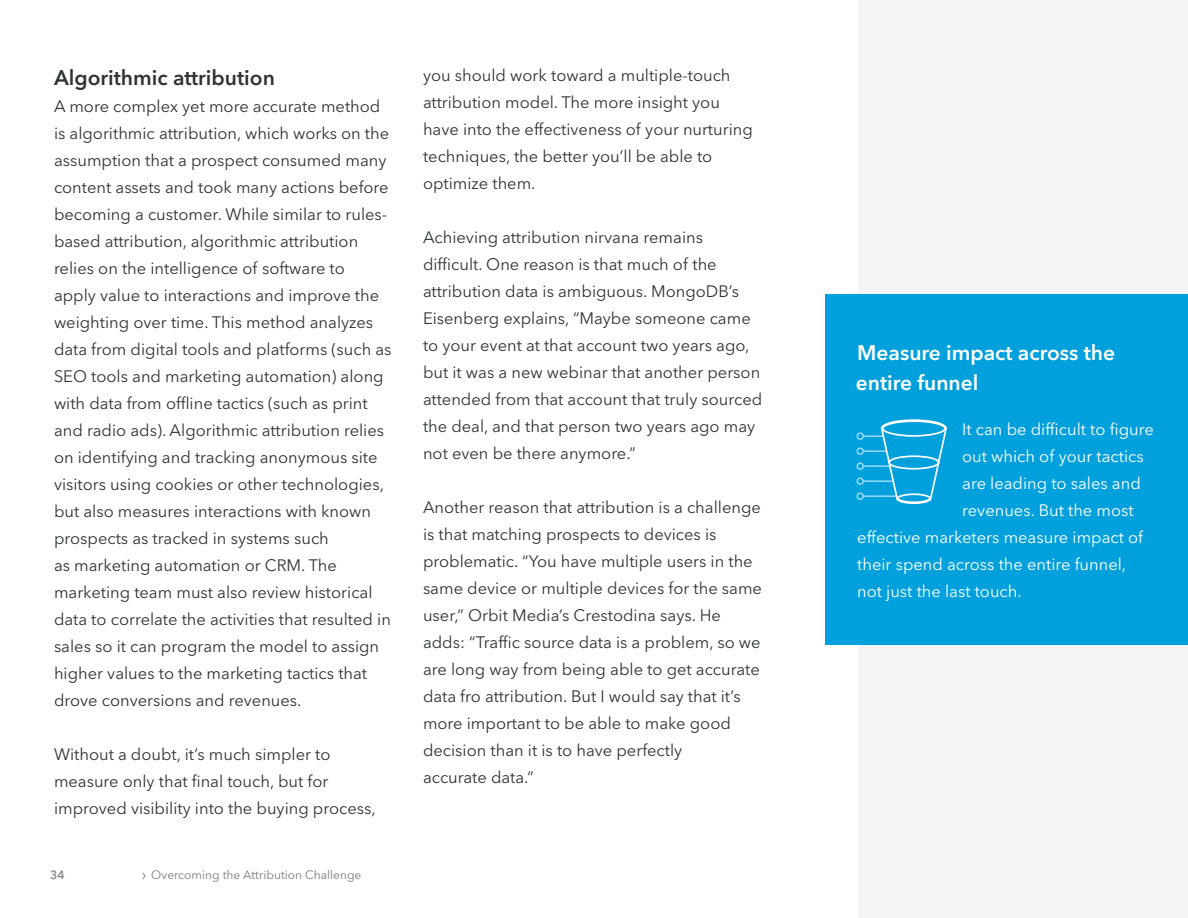
<style>
.page{position:relative;width:1188px;height:918px;background:#fff}
.page>*{position:absolute;margin:0;border:0;box-sizing:border-box;transform-origin:0 0}
.t1{font:600 21px/30px "Avenir Next LT Pro";color:#fff}
.t2{font:600 21px "Avenir Next LT Pro";color:#303336}
.t3{font:16.5px/27px "Avenir Next LT Pro";color:#303336}
.t4{font:16.5px "Avenir Next LT Pro";color:#fff}
.t5{font:12px "Avenir Next LT Pro";color:#7b7c7f}
.t6{font:600 12px "Avenir Next LT Pro";color:#86898c}
.s1{font-size:16.5px;color:#86898c}
</style>
<div class="page">
<div style="left:859px;top:0;width:329px;height:918px;background:#f3f4f6"></div>
<div style="left:825px;top:294px;width:363px;height:351px;background:#00a0dc"></div>
<hr style="left:863px;top:435px;width:21px;height:2px;background:#9bdaf3">
<div style="left:856px;top:432px;width:8px;height:8px;border:2px solid #9bdaf3;border-radius:50%"></div>
<hr style="left:863px;top:450px;width:23px;height:2px;background:#9bdaf3">
<div style="left:856px;top:447px;width:8px;height:8px;border:2px solid #9bdaf3;border-radius:50%"></div>
<hr style="left:863px;top:465px;width:27px;height:2px;background:#9bdaf3">
<div style="left:856px;top:462px;width:8px;height:8px;border:2px solid #9bdaf3;border-radius:50%"></div>
<hr style="left:863px;top:480px;width:30px;height:2px;background:#9bdaf3">
<div style="left:856px;top:477px;width:8px;height:8px;border:2px solid #9bdaf3;border-radius:50%"></div>
<hr style="left:863px;top:495px;width:33px;height:2px;background:#9bdaf3">
<div style="left:856px;top:492px;width:8px;height:8px;border:2px solid #9bdaf3;border-radius:50%"></div>
<svg style="left:882px;top:419px;width:64px;height:85px"></svg>
<div style="left:882px;top:420px;width:64px;height:17px;border:2px solid #fff;border-radius:50%"></div>
<p class="t2" style="left:54px;top:65px;width:222px">Algorithmic attribution</p>
<p class="t3" style="left:54px;top:93px;width:339px">A more complex yet more accurate method is algorithmic attribution, which works on the assumption that a prospect consumed many content assets and took many actions before becoming a customer. While similar to rules&shy;based attribution, algorithmic attribution relies on the intelligence of software to<br>apply value to interactions and improve the weighting over time. This method analyzes data from digital tools and platforms (such as SEO tools and marketing automation) along with data from offline tactics (such as print and radio ads). Algorithmic attribution relies on identifying and tracking anonymous site visitors using cookies or other technologies, but also measures interactions with known prospects as tracked in systems such<br>as marketing automation or CRM. The marketing team must also review historical data to correlate the activities that resulted in sales so it can program the model to assign higher values to the marketing tactics that drove conversions and revenues.</p>
<p class="t3" style="left:54px;top:741px;width:323px">Without a doubt, it’s much simpler to measure only that final touch, but for improved visibility into the buying process,</p>
<p class="t6" style="left:50px;top:868px;width:16px">34</p>
<p class="t5" style="left:142px;top:868px;width:221px"><span class="s1">›</span> Overcoming the Attribution Challenge</p>
<p class="t3" style="left:423px;top:62px;width:331px">you should work toward a multiple-touch attribution model. The more insight you have into the effectiveness of your nurturing techniques, the better you’ll be able to optimize them.</p>
<p class="t3" style="left:423px;top:224px;width:341px">Achieving attribution nirvana remains difficult. One reason is that much of the attribution data is ambiguous. MongoDB’s Eisenberg explains, “Maybe someone came to your event at that account two years ago, but it was a new webinar that another person attended from that account that truly sourced the deal, and that person two years ago may not even be there anymore.”</p>
<p class="t3" style="left:423px;top:494px;width:341px">Another reason that attribution is a challenge is that matching prospects to devices is problematic. “You have multiple users in the same device or multiple devices for the same user,” Orbit Media’s Crestodina says. He adds: “Traffic source data is a problem, so we are long way from being able to get accurate data fro attribution. But I would say that it’s more important to be able to make good decision than it is to have perfectly<br>accurate data.”</p>
<p class="t1" style="left:856px;top:337px;width:261px">Measure impact across the entire funnel</p>
<p class="t4" style="left:962px;top:419px;width:193px">It can be difficult to figure</p>
<p class="t4" style="left:962px;top:446px;width:183px">out which of your tactics</p>
<p class="t4" style="left:962px;top:473px;width:180px">are leading to sales and</p>
<p class="t4" style="left:962px;top:500px;width:173px">revenues. But the most</p>
<p class="t4" style="left:857px;top:527px;width:287px">effective marketers measure impact of</p>
<p class="t4" style="left:857px;top:554px;width:271px">their spend across the entire funnel,</p>
<p class="t4" style="left:857px;top:581px;width:166px">not just the last touch.</p>
</div>
